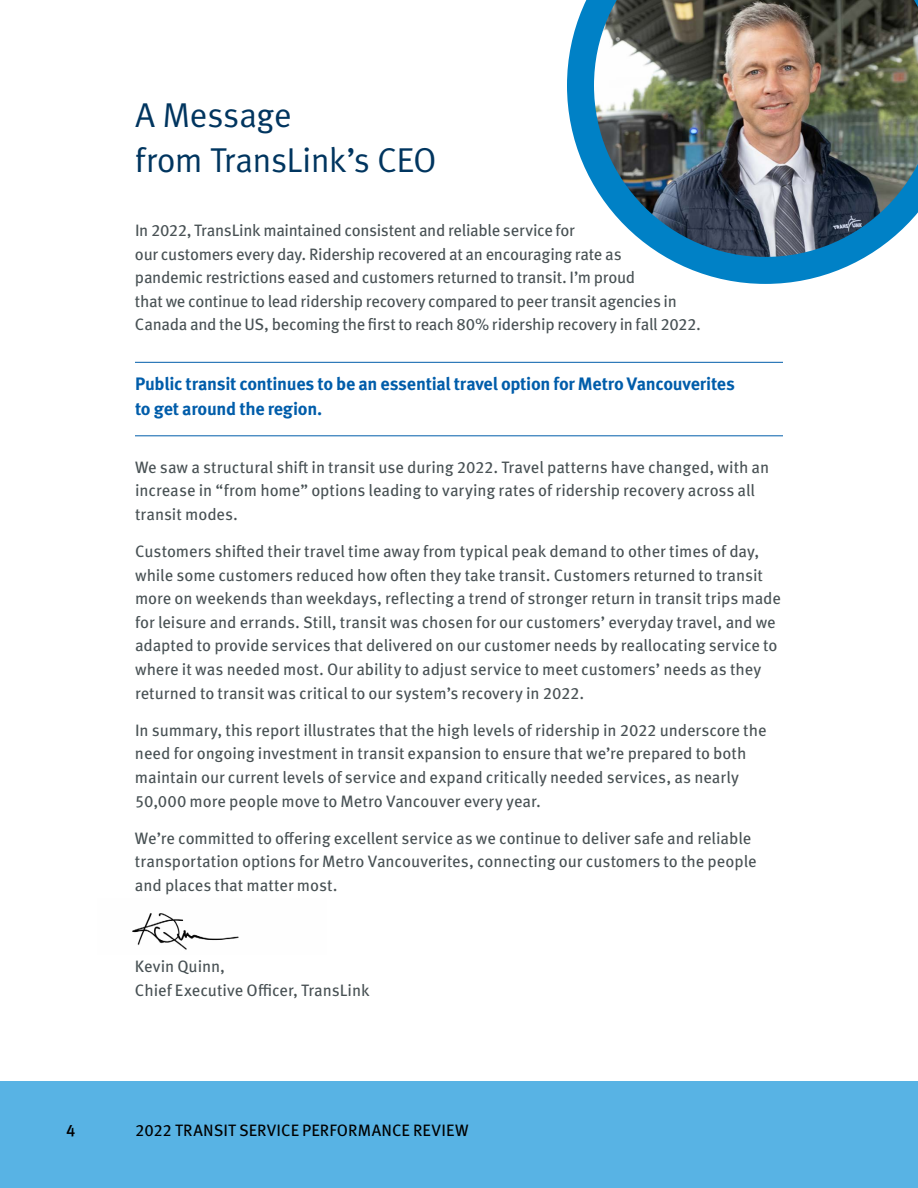
<style>
.page{position:relative;width:918px;height:1188px;background:#fff}
.page>*{position:absolute;margin:0;border:0;box-sizing:border-box;transform-origin:0 0}
.t1{font:34.5px/45px "Meta OT Norm";letter-spacing:-.02em;color:#00355f}
.Deck{font:700 18px/25.5px "Meta OT";letter-spacing:-.015em;color:#005daa}
.Paragraph_1-GREP_Sty{font:16.5px/23.7px "Meta OT";letter-spacing:-.005em;color:#485154}
.t2{font:16.5px "Meta OT";letter-spacing:.005em;color:#000}
.t3{font:500 16.5px "Meta OT";color:#000}
</style>
<div class="page">
<div style="left:0;top:1081px;width:918px;height:107px;background:#58b3e4"></div>
<img style="left:567px;top:0;width:351px;height:284px">
<hr style="left:135px;top:362px;width:648px;height:1px;background:#005daa">
<hr style="left:135px;top:435px;width:648px;height:1px;background:#005daa">
<img style="left:132px;top:913px;width:107px;height:37px">
<h2 class="t1" style="left:135px;top:93px;width:303px">A Message<br>from TransLink’s CEO</h2>
<p class="Paragraph_1-GREP_Sty" style="left:135px;top:219px;width:567px">In 2022, TransLink maintained consistent and reliable service for<br>our customers every day. Ridership recovered at an encouraging rate as<br>pandemic restrictions eased and customers returned to transit. I’m proud<br>that we continue to lead ridership recovery compared to peer transit agencies in Canada and the US, becoming the first to reach 80% ridership recovery in fall 2022.</p>
<p class="Deck" style="left:135px;top:371px;width:602px">Public transit continues to be an essential travel option for Metro Vancouverites to get around the region.</p>
<p class="Paragraph_1-GREP_Sty" style="left:135px;top:455px;width:636px">We saw a structural shift in transit use during 2022. Travel patterns have changed, with an increase in “from home” options leading to varying rates of ridership recovery across all transit modes.</p>
<p class="Paragraph_1-GREP_Sty" style="left:135px;top:540px;width:647px">Customers shifted their travel time away from typical peak demand to other times of day, while some customers reduced how often they take transit. Customers returned to transit more on weekends than weekdays, reflecting a trend of stronger return in transit trips made for leisure and errands. Still, transit was chosen for our customers’ everyday travel, and we adapted to provide services that delivered on our customer needs by reallocating service to where it was needed most. Our ability to adjust service to meet customers’ needs as they returned to transit was critical to our system’s recovery in 2022.</p>
<p class="Paragraph_1-GREP_Sty" style="left:135px;top:718px;width:633px">In summary, this report illustrates that the high levels of ridership in 2022 underscore the need for ongoing investment in transit expansion to ensure that we’re prepared to both maintain our current levels of service and expand critically needed services, as nearly 50,000 more people move to Metro Vancouver every year.</p>
<p class="Paragraph_1-GREP_Sty" style="left:135px;top:826px;width:623px">We’re committed to offering excellent service as we continue to deliver safe and reliable transportation options for Metro Vancouverites, connecting our customers to the people and places that matter most.</p>
<p class="Paragraph_1-GREP_Sty" style="left:135px;top:955px;width:236px">Kevin Quinn,<br>Chief Executive Officer, TransLink</p>
<p class="t3" style="left:66px;top:1120px;width:11px">4</p>
<p class="t2" style="left:135px;top:1120px;width:335px">2022 TRANSIT SERVICE PERFORMANCE REVIEW</p>
</div>
